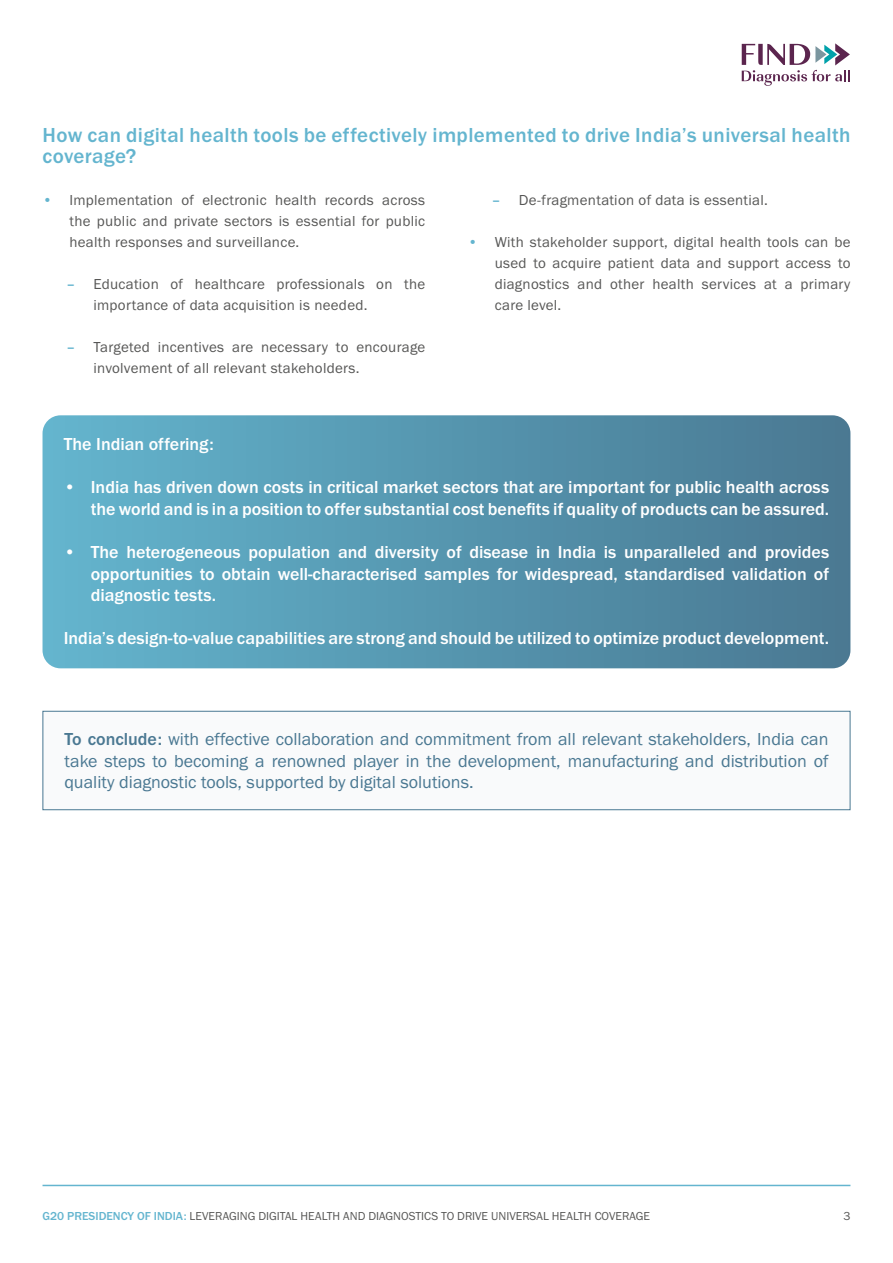
<style>
.page{position:relative;width:893px;height:1263px;background:#fff}
.page>*{position:absolute;margin:0;border:0;box-sizing:border-box;transform-origin:0 0}
.t1{font:500 21px/21px "Franklin Gothic URW";letter-spacing:.02em;color:#64b5cf}
.t2{font:500 18px/21.6px "Franklin Gothic URW";color:#fff;text-align:right}
.t3{font:18px/21.6px "Franklin Gothic URW Boo";color:#4a7892;text-align:justify}
.t4{font:15px/21px "Franklin Gothic URW Boo";letter-spacing:.02em;color:#575756;text-align:justify}
.t5{font:12px "Franklin Gothic URW Boo";color:#575756}
.s1{color:#64b5cf}
.s2{font-family:"Franklin Gothic URW";font-weight:500;color:#64b5cf}
.s3{font-family:"Franklin Gothic URW";font-weight:500}
</style>
<div class="page">
<svg style="left:43px;top:415px;width:807px;height:253px;background:#5696af"></svg>
<div style="left:43px;top:711px;width:807px;height:99px;background:#f9fafb"></div>
<div style="left:43px;top:711px;width:807px;height:99px;border:1px solid #4a7892"></div>
<hr style="left:43px;top:1185px;width:807px;height:1px;background:#64b5cf">
<svg style="left:742px;top:43px;width:108px;height:43px"></svg>
<p class="t1" style="left:43px;top:124px;width:809px">How can digital health tools be effectively implemented to drive India’s universal health coverage?</p>
<p class="t4" style="left:70px;top:189px;width:357px;text-indent:-27px"><span class="s1">•</span> Implementation of electronic health records across the public and private sectors is essential for public health responses and surveillance.</p>
<p class="t4" style="left:94px;top:273px;width:333px;text-indent:-27px"><span class="s2">–</span> Education of healthcare professionals on the importance of data acquisition is needed.</p>
<p class="t4" style="left:94px;top:336px;width:333px;text-indent:-27px"><span class="s2">–</span> Targeted incentives are necessary to encourage involvement of all relevant stakeholders.</p>
<p class="t4" style="left:492px;top:189px;width:278px"><span class="s2">–</span> De-fragmentation of data is essential.</p>
<p class="t4" style="left:495px;top:231px;width:357px;text-indent:-27px"><span class="s1">•</span> With stakeholder support, digital health tools can be used to acquire patient data and support access to diagnostics and other health services at a primary care level.</p>
<p class="t2" style="left:64px;top:433px;width:151px">The Indian offering:</p>
<p class="t2" style="left:64px;top:476px;width:767px">• India has driven down costs in critical market sectors that are important for public health across the world and is in a position to offer substantial cost benefits if quality of products can be assured.</p>
<p class="t2" style="left:91px;top:541px;width:740px;text-align:justify;text-indent:-27px">• The heterogeneous population and diversity of disease in India is unparalleled and provides opportunities to obtain well-characterised samples for widespread, standardised validation of diagnostic tests.</p>
<p class="t2" style="left:64px;top:627px;width:767px">India’s design-to-value capabilities are strong and should be utilized to optimize product development.</p>
<p class="t3" style="left:65px;top:728px;width:765px"><span class="s3">To conclude:</span> with effective collaboration and commitment from all relevant stakeholders, India can take steps to becoming a renowned player in the development, manufacturing and distribution of quality diagnostic tools, supported by digital solutions.</p>
<p class="t5" style="left:43px;top:1208px;width:609px"><span class="s2">G20 PRESIDENCY OF INDIA:</span> LEVERAGING DIGITAL HEALTH AND DIAGNOSTICS TO DRIVE UNIVERSAL HEALTH COVERAGE</p>
<p class="t5" style="left:843px;top:1208px;width:9px">3</p>
</div>
